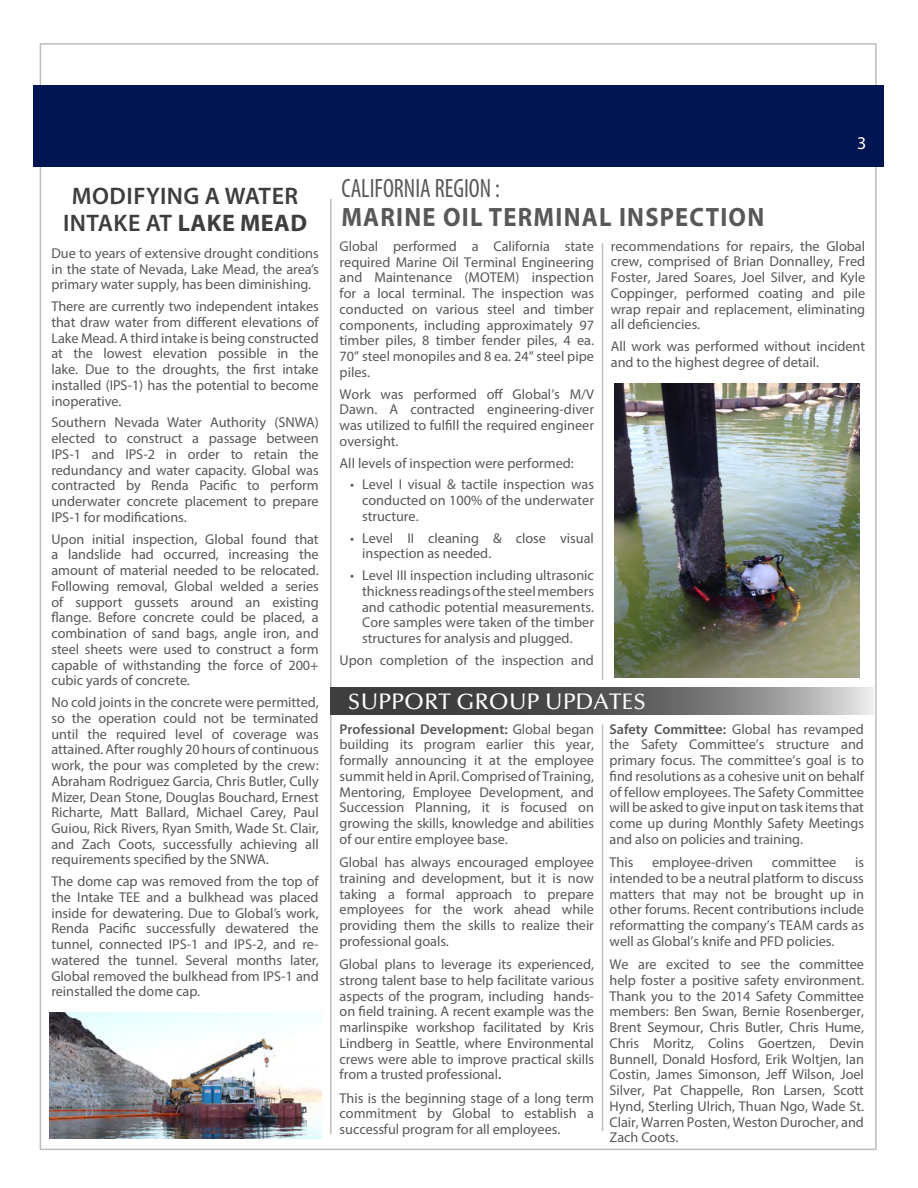
<style>
.page{position:relative;width:918px;height:1188px;background:#fff}
.page>*{position:absolute;margin:0;border:0;box-sizing:border-box;transform-origin:0 0}
.t1{font:700 26.7px "Myriad Pro";letter-spacing:.05em;color:#57585a;scale:.92 1}
.t2{font:condensed 26.7px "Myriad Pro";color:#57585a;scale:.92 1}
.t3{font:600 24px/27px "Myriad Pro";letter-spacing:.02em;color:#3e3e3f;text-align:center}
.t4{font:500 22.5px "Optima";letter-spacing:.015em;color:#fff}
.t5{font:18px "Myriad Pro";color:#fff}
.t6{font:14.25px/15.8px "Myriad Pro";letter-spacing:-.005em;color:#57585a;text-align:justify}
.s1{font-weight:700}
.s2{font-weight:600}
</style>
<div class="page">
<div style="left:33px;top:85px;width:850px;height:81px;background:#001551"></div>
<hr style="left:330px;top:199px;width:2px;height:935px;background:#bcbdc0">
<hr style="left:602px;top:724px;width:1px;height:407px;background:#bcbdc0">
<img style="left:615px;top:384px;width:245px;height:293px">
<hr style="left:602px;top:243px;width:1px;height:437px;background:#bcbdc0">
<svg style="left:330px;top:687px;width:544px;height:28px;background:#686869"></svg>
<img style="left:50px;top:1012px;width:272px;height:126px">
<p class="t3" style="left:63px;top:182px;width:246px">MODIFYING A WATER<br>INTAKE AT <span class="s1">LAKE MEAD</span></p>
<p class="t6" style="left:51px;top:245px;width:269px">Due to years of extensive drought conditions in the state of Nevada, Lake Mead, the area’s primary water supply, has been diminishing.</p>
<p class="t6" style="left:51px;top:298px;width:269px">There are currently two independent intakes that draw water from different elevations of Lake Mead. A third intake is being constructed at the lowest elevation possible in the lake. Due to the droughts, the first intake installed (IPS-1) has the potential to become inoperative.</p>
<p class="t6" style="left:51px;top:414px;width:269px">Southern Nevada Water Authority (SNWA) elected to construct a passage between IPS-1 and IPS-2 in order to retain the redundancy and water capacity. Global was contracted by Renda Pacific to perform underwater concrete placement to prepare IPS-1 for modifications.</p>
<p class="t6" style="left:51px;top:531px;width:269px">Upon initial inspection, Global found that a landslide had occurred, increasing the amount of material needed to be relocated.<br>Following removal, Global welded a series of support gussets around an existing flange. Before concrete could be placed, a combination of sand bags, angle iron, and steel sheets were used to construct a form capable of withstanding the force of 200+ cubic yards of concrete.</p>
<p class="t6" style="left:51px;top:694px;width:269px">No cold joints in the concrete were permitted, so the operation could not be terminated until the required level of coverage was attained. After roughly 20 hours of continuous work, the pour was completed by the crew:<br>Abraham Rodriguez Garcia, Chris Butler, Cully Mizer, Dean Stone, Douglas Bouchard, Ernest Richarte, Matt Ballard, Michael Carey, Paul Guiou, Rick Rivers, Ryan Smith, Wade St. Clair, and Zach Coots, successfully achieving all requirements specified by the SNWA.</p>
<p class="t6" style="left:51px;top:873px;width:269px">The dome cap was removed from the top of the Intake TEE and a bulkhead was placed inside for dewatering. Due to Global’s work, Renda Pacific successfully dewatered the tunnel, connected IPS-1 and IPS-2, and re&shy;watered the tunnel. Several months later, Global removed the bulkhead from IPS-1 and reinstalled the dome cap.</p>
<p class="t2" style="left:341px;top:172px;width:174px">CALIFORNIA REGION :</p>
<p class="t1" style="left:341px;top:199px;width:461px">MARINE OIL TERMINAL INSPECTION</p>
<p class="t5" style="left:857px;top:132px;width:11px">3</p>
<p class="t6" style="left:340px;top:238px;width:256px">Global performed a California state required Marine Oil Terminal Engineering and Maintenance (MOTEM) inspection for a local terminal. The inspection was conducted on various steel and timber components, including approximately 97 timber piles, 8 timber fender piles, 4 ea.<br>70” steel monopiles and 8 ea. 24” steel pipe piles.</p>
<p class="t6" style="left:340px;top:386px;width:256px">Work was performed off Global’s M/V Dawn. A contracted engineering-diver was utilized to fulfill the required engineer oversight.</p>
<p class="t6" style="left:340px;top:455px;width:236px">All levels of inspection were performed:</p>
<p class="t6" style="left:362px;top:477px;width:233px;text-indent:-12px">• Level I visual &amp; tactile inspection was conducted on 100% of the underwater structure.</p>
<p class="t6" style="left:362px;top:530px;width:233px;text-indent:-12px">• Level II cleaning &amp; close visual inspection as needed.</p>
<p class="t6" style="left:362px;top:567px;width:233px;text-indent:-12px">• Level III inspection including ultrasonic thickness readings of the steel members and cathodic potential measurements.<br>Core samples were taken of the timber structures for analysis and plugged.</p>
<p class="t6" style="left:340px;top:652px;width:256px">Upon completion of the inspection and</p>
<p class="t6" style="left:611px;top:238px;width:256px">recommendations for repairs, the Global crew, comprised of Brian Donnalley, Fred Foster, Jared Soares, Joel Silver, and Kyle Coppinger, performed coating and pile wrap repair and replacement, eliminating all deficiencies.</p>
<p class="t6" style="left:611px;top:338px;width:256px">All work was performed without incident and to the highest degree of detail.</p>
<p class="t4" style="left:348px;top:689px;width:300px">SUPPORT GROUP UPDATES</p>
<p class="t6" style="left:340px;top:721px;width:256px"><span class="s2">Professional Development:</span> Global began building its program earlier this year, formally announcing it at the employee summit held in April. Comprised of Training, Mentoring, Employee Development, and Succession Planning, it is focused on growing the skills, knowledge and abilities of our entire employee base.</p>
<p class="t6" style="left:340px;top:854px;width:256px">Global has always encouraged employee training and development, but it is now taking a formal approach to prepare employees for the work ahead while providing them the skills to realize their professional goals.</p>
<p class="t6" style="left:340px;top:956px;width:256px">Global plans to leverage its experienced, strong talent base to help facilitate various aspects of the program, including hands&shy;on field training. A recent example was the marlinspike workshop facilitated by Kris Lindberg in Seattle, where Environmental crews were able to improve practical skills from a trusted professional<span class="s2">.</span></p>
<p class="t6" style="left:340px;top:1090px;width:256px">This is the beginning stage of a long term commitment by Global to establish a successful program for all employees.</p>
<p class="t6" style="left:610px;top:721px;width:256px"><span class="s2">Safety Committee:</span> Global has revamped the Safety Committee’s structure and primary focus. The committee’s goal is to find resolutions as a cohesive unit on behalf of fellow employees. The Safety Committee will be asked to give input on task items that come up during Monthly Safety Meetings and also on policies and training.</p>
<p class="t6" style="left:610px;top:854px;width:25px">This</p>
<p class="t6" style="left:652px;top:854px;width:103px">employee-driven</p>
<p class="t6" style="left:772px;top:854px;width:66px">committee</p>
<p class="t6" style="left:610px;top:854px;width:256px;text-indent:245px">is intended to be a neutral platform to discuss matters that may not be brought up in other forums. Recent contributions include reformatting the company’s TEAM cards as well as Global’s knife and PFD policies.</p>
<p class="t6" style="left:610px;top:956px;width:256px">We are excited to see the committee help foster a positive safety environment.<br>Thank you to the 2014 Safety Committee members: Ben Swan, Bernie Rosenberger, Brent Seymour, Chris Butler, Chris Hume, Chris Moritz, Colins Goertzen, Devin Bunnell, Donald Hosford, Erik Woltjen, Ian Costin, James Simonson, Jeff Wilson, Joel Silver, Pat Chappelle, Ron Larsen, Scott Hynd, Sterling Ulrich, Thuan Ngo, Wade St.<br>Clair, Warren Posten, Weston Durocher, and Zach Coots.</p>
</div>
